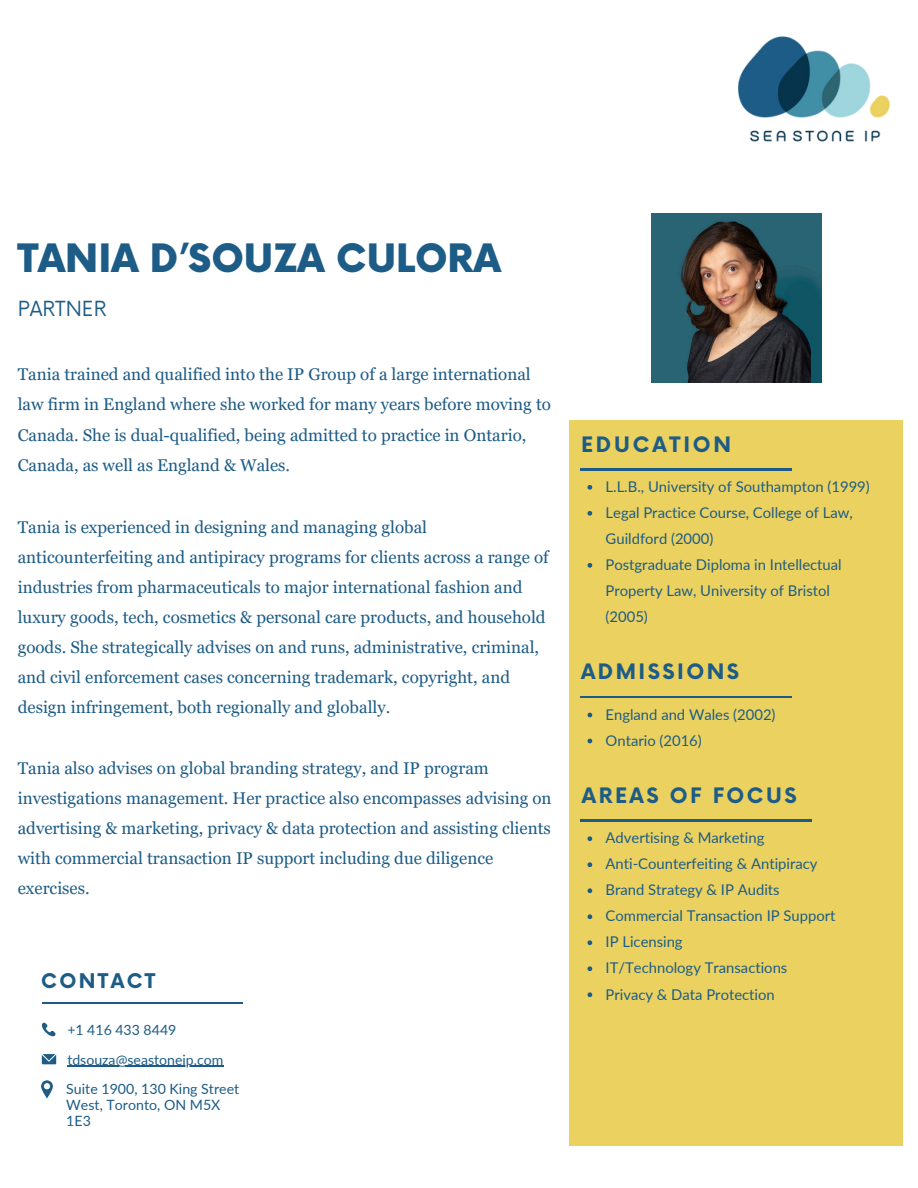
<style>
.page{position:relative;width:918px;height:1188px;background:#fff}
.page>*{position:absolute;margin:0;border:0;box-sizing:border-box;transform-origin:0 0}
.t1{font:900 38.1px "Now";color:#1d5c86}
.t2{font:700 20.7px "Now";letter-spacing:.12em;color:#1d5c86}
.t3{font:20.25px "Now";color:#1d5c86}
.t4{font:700 19.8px "Now";letter-spacing:.12em;color:#1d5c86}
.t5{font:16.95px/30.2px "Georgia Pro";color:#1d5c86}
.t6{font:14.85px/26px "Lato";color:#1d5c86}
.t7{font:14.25px/15.9px "Lato";color:#1d5c86}
.t8{font:14.1px "Lato";color:#1d5c86}
</style>
<div class="page">
<svg style="left:42px;top:1022px;width:14px;height:15px"></svg>
<svg style="left:42px;top:1054px;width:14px;height:10px"></svg>
<hr style="left:67px;top:1066px;width:156px;height:1px;background:#1d5c86">
<svg style="left:41px;top:1080px;width:12px;height:18px"></svg>
<hr style="left:42px;top:1002px;width:201px;height:1px;background:#1d5c86">
<img style="left:738px;top:36px;width:152px;height:106px">
<img style="left:651px;top:214px;width:170px;height:168px">
<div style="left:569px;top:420px;width:334px;height:725px;background:#ebd160"></div>
<hr style="left:580px;top:820px;width:232px;height:1px;background:#1d5c86">
<hr style="left:580px;top:696px;width:212px;height:1px;background:#1d5c86">
<hr style="left:580px;top:469px;width:212px;height:1px;background:#1d5c86">
<svg style="left:588px;top:713px;width:4px;height:4px"></svg>
<svg style="left:588px;top:739px;width:4px;height:4px"></svg>
<svg style="left:588px;top:836px;width:4px;height:5px"></svg>
<svg style="left:588px;top:862px;width:4px;height:5px"></svg>
<svg style="left:588px;top:888px;width:4px;height:5px"></svg>
<svg style="left:588px;top:914px;width:4px;height:5px"></svg>
<svg style="left:588px;top:940px;width:4px;height:5px"></svg>
<svg style="left:588px;top:966px;width:4px;height:5px"></svg>
<svg style="left:588px;top:992px;width:4px;height:5px"></svg>
<svg style="left:588px;top:485px;width:4px;height:5px"></svg>
<svg style="left:588px;top:511px;width:4px;height:5px"></svg>
<svg style="left:588px;top:563px;width:4px;height:5px"></svg>
<p class="t1" style="left:18px;top:238px;width:485px">TANIA D’SOUZA CULORA</p>
<p class="t3" style="left:18px;top:298px;width:90px">PARTNER</p>
<p class="t5" style="left:18px;top:359px;width:535px">Tania trained and qualified into the IP Group of a large international law firm in England where she worked for many years before moving to Canada. She is dual-qualified, being admitted to practice in Ontario, Canada, as well as England &amp; Wales.</p>
<h2 class="t5" style="left:18px;top:512px;width:532px">Tania is experienced in designing and managing global anticounterfeiting and antipiracy programs for clients across a range of industries from pharmaceuticals to major international fashion and luxury goods, tech, cosmetics &amp; personal care products, and household goods. She strategically advises on and runs, administrative, criminal, and civil enforcement cases concerning trademark, copyright, and design infringement, both regionally and globally.</h2>
<p class="t5" style="left:18px;top:753px;width:535px">Tania also advises on global branding strategy, and IP program investigations management. Her practice also encompasses advising on advertising &amp; marketing, privacy &amp; data protection and assisting clients with commercial transaction IP support including due diligence exercises.</p>
<h3 class="t4" style="left:41px;top:970px;width:116px">CONTACT</h3>
<p class="t8" style="left:67px;top:1021px;width:111px">+1 416 433 8449</p>
<p class="t8" style="left:67px;top:1051px;width:158px">tdsouza@seastoneip.com</p>
<h1 class="t7" style="left:66px;top:1080px;width:174px">Suite 1900, 130 King Street<br>West, Toronto, ON M5X<br>1E3</h1>
<h4 class="t2" style="left:581px;top:434px;width:152px">EDUCATION</h4>
<p class="t6" style="left:606px;top:473px;width:266px">L.L.B., University of Southampton (1999)</p>
<p class="t6" style="left:606px;top:499px;width:249px">Legal Practice Course, College of Law,<br>Guildford (2000)</p>
<p class="t6" style="left:606px;top:551px;width:238px">Postgraduate Diploma in Intellectual<br>Property Law, University of Bristol (2005)</p>
<h4 class="t2" style="left:581px;top:660px;width:160px">ADMISSIONS</h4>
<h2 class="t6" style="left:606px;top:701px;width:171px">England and Wales (2002)</h2>
<p class="t6" style="left:606px;top:727px;width:98px">Ontario (2016)</p>
<h4 class="t2" style="left:582px;top:784px;width:216px">AREAS OF FOCUS</h4>
<p class="t6" style="left:606px;top:825px;width:160px">Advertising &amp; Marketing</p>
<p class="t6" style="left:606px;top:851px;width:214px">Anti-Counterfeiting &amp; Antipiracy</p>
<h2 class="t6" style="left:606px;top:877px;width:176px">Brand Strategy &amp; IP Audits</h2>
<p class="t6" style="left:606px;top:903px;width:231px">Commercial Transaction IP Support</p>
<p class="t6" style="left:606px;top:929px;width:79px">IP Licensing</p>
<h2 class="t6" style="left:606px;top:955px;width:183px">IT/Technology Transactions</h2>
<p class="t6" style="left:606px;top:981px;width:171px">Privacy &amp; Data Protection</p>
</div>
